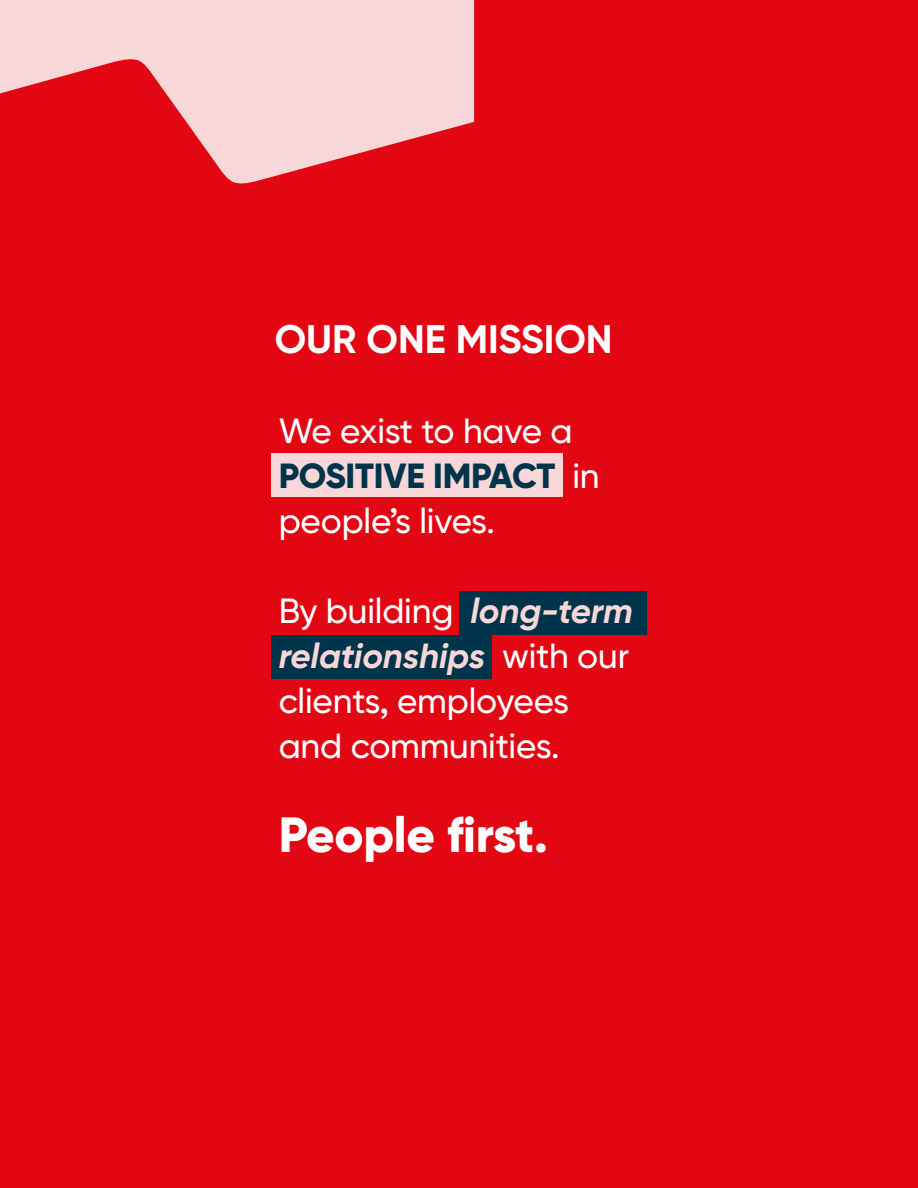
<style>
.page{position:relative;width:918px;height:1188px;background:#e30613}
.page>*{position:absolute;margin:0;border:0;box-sizing:border-box;transform-origin:0 0}
.t1{font:800 49.5px "Gilroy BN";letter-spacing:-.005em;color:#fff}
.t2{font:700 39.75px "Gilroy BN";color:#fff}
.t3{font:500 34.95px/45px "Gilroy BN";letter-spacing:-.005em;color:#fff}
.s1{font-weight:800;color:#00344a}
.s2{font-weight:700;font-style:italic;color:#f7d7d8}
</style>
<div class="page">
<svg style="left:0;top:0;width:474px;height:184px;fill:#f7d7d8"></svg>
<div style="left:271px;top:635px;width:221px;height:43px;background:#00344a"></div>
<div style="left:459px;top:592px;width:188px;height:43px;background:#00344a"></div>
<div style="left:271px;top:453px;width:292px;height:43px;background:#f7d7d8"></div>
<p class="t2" style="left:275px;top:314px;width:339px">OUR ONE MISSION</p>
<p class="t3" style="left:279px;top:408px;width:322px">We exist to have a<br><span class="s1">POSITIVE IMPACT</span> in people’s lives.</p>
<p class="t3" style="left:279px;top:588px;width:356px">By building <span class="s2">long-term relationships</span> with our clients, employees and communities.</p>
<h1 class="t1" style="left:279px;top:804px;width:271px">People first.</h1>
</div>
